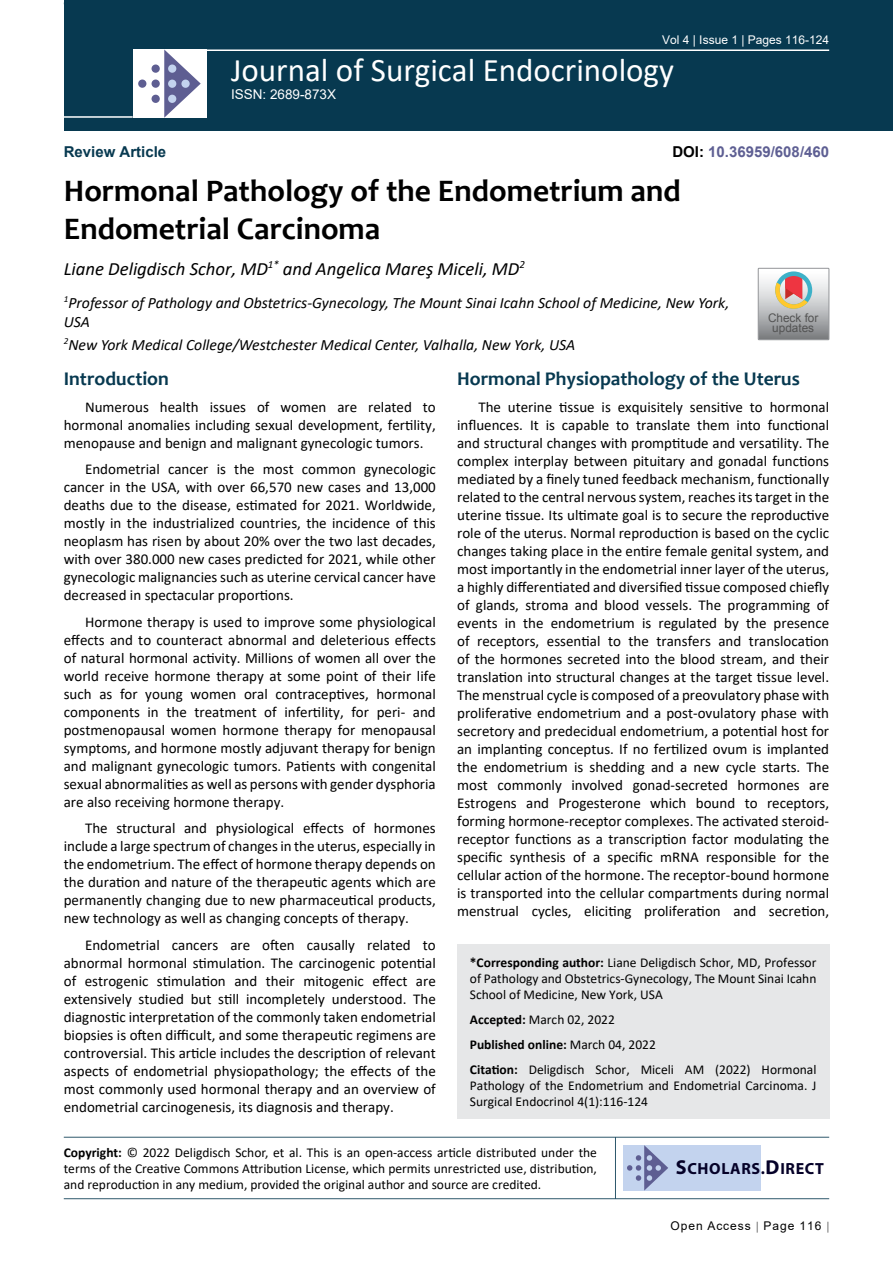
<style>
.page{position:relative;width:893px;height:1263px;background:#fff}
.page>*{position:absolute;margin:0;border:0;box-sizing:border-box;transform-origin:0 0}
.t1{font:33px "Calibri";color:#fff}
.t2{font:700 31.5px/37.8px "Candara";color:#000}
.t3{font:700 19.5px "Candara";color:#073950}
.t4{font:italic 18.75px "Calibri";color:#000}
.t5{font:700 16.2px "Myriad Pro";letter-spacing:.04em;color:#050128}
.t6{font:italic 15.75px/18.9px "Calibri";color:#000}
.t7{font:15px/18px "Calibri";color:#000;text-align:justify}
.t8{font:700 15px "Arial";color:#5e5f93}
.t9{font:700 15px "Arial";color:#073950}
.t10{font:13.5px/16.2px "Calibri";color:#000;text-align:justify}
.t11{font:13.5px "Arial";color:#fff}
.t12{font:12px "Arial";color:#fff}
.t13{font:12px "Arial";letter-spacing:.08em;color:#000}
.t14{font:11.85px/10.2px "Arial";color:#535353;text-align:center}
.s1{color:#000}
.s2{font-weight:700}
.s3{font-size:20.25px}
</style>
<div class="page">
<div style="left:64px;top:0;width:829px;height:131px;background:#073950"></div>
<hr style="left:64px;top:1137px;width:765px;height:1px;background:#073950">
<hr style="left:64px;top:1198px;width:765px;height:1px;background:#073950">
<hr style="left:615px;top:1137px;width:1px;height:62px;background:#073950">
<hr style="left:204px;top:49px;width:625px;height:2px;background:#fff">
<hr style="left:64px;top:116px;width:69px;height:2px;background:#fff">
<div style="left:133px;top:49px;width:74px;height:69px;background:#fff"></div>
<svg style="left:164px;top:49px;width:37px;height:69px"></svg>
<div style="left:152px;top:65px;width:8px;height:8px;background:#5e5e92;border-radius:50%"></div>
<div style="left:138px;top:80px;width:8px;height:8px;background:#5e5e92;border-radius:50%"></div>
<div style="left:152px;top:80px;width:8px;height:8px;background:#5e5e92;border-radius:50%"></div>
<div style="left:168px;top:80px;width:8px;height:8px;background:#c3d3ee;border-radius:50%"></div>
<div style="left:181px;top:80px;width:9px;height:8px;background:#c3d3ee;border-radius:50%"></div>
<div style="left:168px;top:95px;width:8px;height:8px;background:#c3d3ee;border-radius:50%"></div>
<div style="left:168px;top:65px;width:8px;height:8px;background:#c3d3ee;border-radius:50%"></div>
<div style="left:152px;top:95px;width:8px;height:8px;background:#5e5e92;border-radius:50%"></div>
<div style="left:623px;top:1145px;width:138px;height:45px;background:#c3d3ee"></div>
<svg style="left:627px;top:1145px;width:41px;height:45px"></svg>
<div style="left:457px;top:944px;width:372px;height:175px;background:#e6e7e8"></div>
<svg style="left:758px;top:268px;width:71px;height:72px;background:#bdb6b3"></svg>
<p class="t12" style="left:662px;top:31px;width:169px">Vol 4 | Issue 1 | Pages 116-124</p>
<p class="t9" style="left:64px;top:141px;width:104px">Review Article</p>
<h1 class="t1" style="left:231px;top:47px;width:445px">Journal of Surgical Endocrinology</h1>
<p class="t11" style="left:231px;top:85px;width:107px">ISSN: 2689-873X</p>
<p class="t8" style="left:672px;top:141px;width:158px"><span class="s1">DOI:</span> 10.36959/608/460</p>
<h2 class="t2" style="left:64px;top:172px;width:618px">Hormonal Pathology of the Endometrium and<br>Endometrial Carcinoma</h2>
<p class="t4" style="left:64px;top:255px;width:463px">Liane Deligdisch Schor, MD<sup>1*</sup> and Angelica Mareş Miceli, MD<sup>2</sup></p>
<p class="t6" style="left:64px;top:292px;width:667px"><sup>1</sup>Professor of Pathology and Obstetrics-Gynecology, The Mount Sinai Icahn School of Medicine, New York,<br>USA</p>
<p class="t6" style="left:64px;top:334px;width:513px"><sup>2</sup>New York Medical College/Westchester Medical Center, Valhalla, New York, USA</p>
<h3 class="t3" style="left:64px;top:366px;width:107px">Introduction</h3>
<p class="t7" style="left:64px;top:397px;width:374px;text-indent:21px">Numerous health issues of women are related to hormonal anomalies including sexual development, fertility, menopause and benign and malignant gynecologic tumors.</p>
<p class="t7" style="left:64px;top:460px;width:374px;text-indent:21px">Endometrial cancer is the most common gynecologic cancer in the USA, with over 66,570 new cases and 13,000 deaths due to the disease, estimated for 2021. Worldwide, mostly in the industrialized countries, the incidence of this neoplasm has risen by about 20% over the two last decades, with over 380.000 new cases predicted for 2021, while other gynecologic malignancies such as uterine cervical cancer have decreased in spectacular proportions.</p>
<p class="t7" style="left:64px;top:612px;width:374px;text-indent:21px">Hormone therapy is used to improve some physiological effects and to counteract abnormal and deleterious effects of natural hormonal activity. Millions of women all over the world receive hormone therapy at some point of their life such as for young women oral contraceptives, hormonal components in the treatment of infertility, for peri- and postmenopausal women hormone therapy for menopausal symptoms, and hormone mostly adjuvant therapy for benign and malignant gynecologic tumors. Patients with congenital sexual abnormalities as well as persons with gender dysphoria are also receiving hormone therapy.</p>
<p class="t7" style="left:64px;top:819px;width:374px;text-indent:21px">The structural and physiological effects of hormones include a large spectrum of changes in the uterus, especially in the endometrium. The effect of hormone therapy depends on the duration and nature of the therapeutic agents which are permanently changing due to new pharmaceutical products, new technology as well as changing concepts of therapy.</p>
<p class="t7" style="left:64px;top:935px;width:374px;text-indent:21px">Endometrial cancers are often causally related to abnormal hormonal stimulation. The carcinogenic potential of estrogenic stimulation and their mitogenic effect are extensively studied but still incompletely understood. The diagnostic interpretation of the commonly taken endometrial biopsies is often difficult, and some therapeutic regimens are controversial. This article includes the description of relevant aspects of endometrial physiopathology; the effects of the most commonly used hormonal therapy and an overview of endometrial carcinogenesis, its diagnosis and therapy.</p>
<p class="t14" style="left:768px;top:312px;width:52px">Check for updates</p>
<h3 class="t3" style="left:457px;top:366px;width:344px">Hormonal Physiopathology of the Uterus</h3>
<p class="t7" style="left:457px;top:397px;width:374px;text-indent:21px">The uterine tissue is exquisitely sensitive to hormonal influences. It is capable to translate them into functional and structural changes with promptitude and versatility. The complex interplay between pituitary and gonadal functions mediated by a finely tuned feedback mechanism, functionally related to the central nervous system, reaches its target in the uterine tissue. Its ultimate goal is to secure the reproductive role of the uterus. Normal reproduction is based on the cyclic changes taking place in the entire female genital system, and most importantly in the endometrial inner layer of the uterus, a highly differentiated and diversified tissue composed chiefly of glands, stroma and blood vessels. The programming of events in the endometrium is regulated by the presence of receptors, essential to the transfers and translocation of the hormones secreted into the blood stream, and their translation into structural changes at the target tissue level.<br>The menstrual cycle is composed of a preovulatory phase with proliferative endometrium and a post-ovulatory phase with secretory and predecidual endometrium, a potential host for an implanting conceptus. If no fertilized ovum is implanted the endometrium is shedding and a new cycle starts. The most commonly involved gonad-secreted hormones are Estrogens and Progesterone which bound to receptors, forming hormone-receptor complexes. The activated steroid&shy;receptor functions as a transcription factor modulating the specific synthesis of a specific mRNA responsible for the cellular action of the hormone. The receptor-bound hormone is transported into the cellular compartments during normal menstrual cycles, eliciting proliferation and secretion,</p>
<p class="t10" style="left:470px;top:954px;width:348px"><span class="s2">*Corresponding author:</span> Liane Deligdisch Schor, MD, Professor of Pathology and Obstetrics-Gynecology, The Mount Sinai Icahn School of Medicine, New York, USA</p>
<p class="t10" style="left:470px;top:1007px;width:348px;line-height:24.8px;text-align:left"><span class="s2">Accepted:</span> March 02, 2022<br><span class="s2">Published online:</span> March 04, 2022<br><span class="s2">Citation:</span> Deligdisch Schor, Miceli AM (2022) Hormonal</p>
<p class="t10" style="left:470px;top:1077px;width:348px">Pathology of the Endometrium and Endometrial Carcinoma. J<br>Surgical Endocrinol 4(1):116-124</p>
<p class="t10" style="left:64px;top:1144px;width:535px"><span class="s2">Copyright:</span> © 2022 Deligdisch Schor, et al. This is an open-access article distributed under the terms of the Creative Commons Attribution License, which permits unrestricted use, distribution, and reproduction in any medium, provided the original author and source are credited.</p>
<p class="t5" style="left:676px;top:1158px;width:150px"><span class="s3">S</span>CHOLARS.<span class="s3">D</span>IRECT</p>
<p class="t13" style="left:670px;top:1217px;width:152px">Open Access Page 116</p>
</div>
